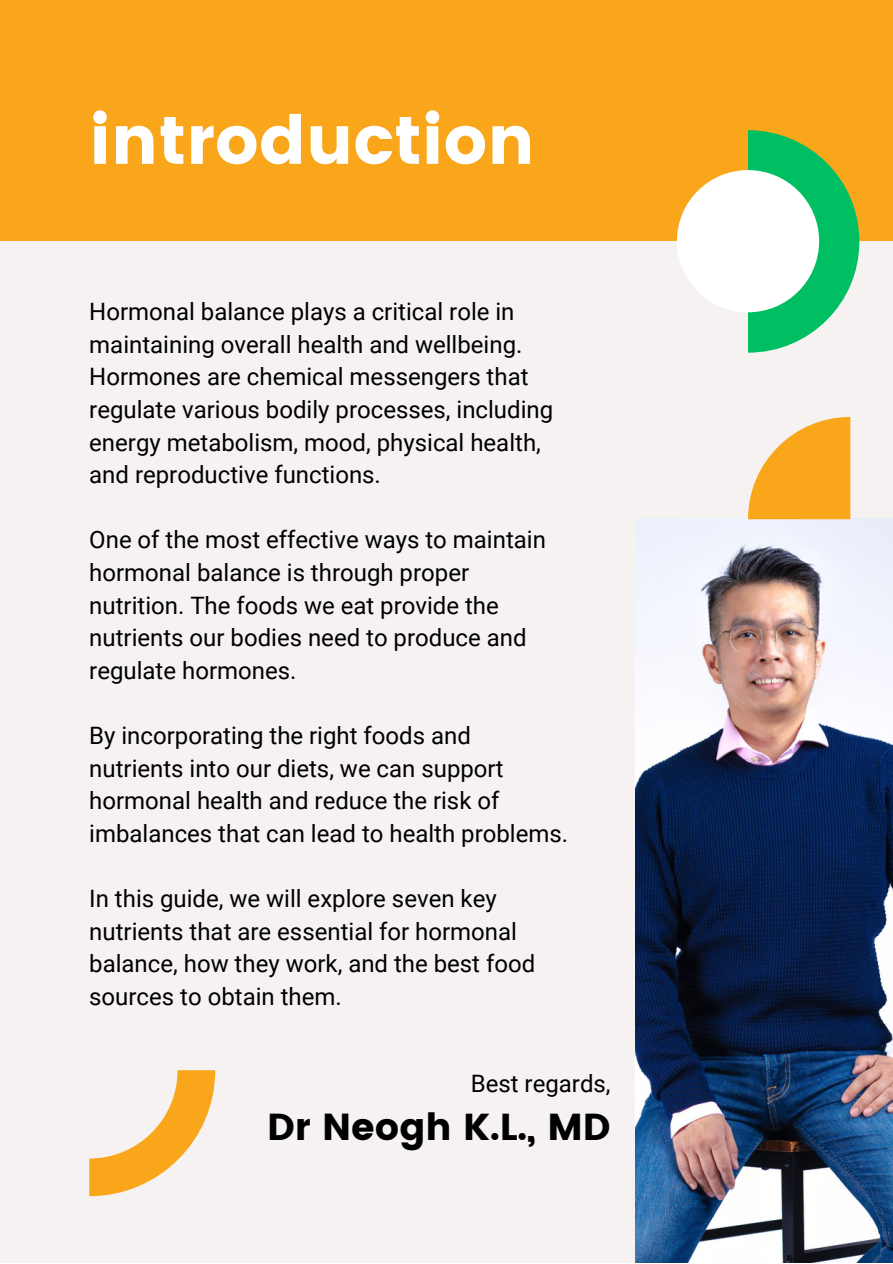
<style>
.page{position:relative;width:893px;height:1264px;background:#fff}
.page>*{position:absolute;margin:0;border:0;box-sizing:border-box;transform-origin:0 0}
.t1{font:67.5px "Poppins";color:#fff}
.t2{font:37.5px "Poppins";color:#000}
.t3{font:24px/32.5px "Roboto";color:#000}
</style>
<div class="page">
<div style="left:0;top:0;width:892px;height:1262px;background:#f6f2f2"></div>
<img style="left:635px;top:519px;width:257px;height:743px">
<div style="left:0;top:0;width:892px;height:241px;background:#faa61a"></div>
<svg style="left:748px;top:130px;width:111px;height:223px"></svg>
<div style="left:676px;top:170px;width:143px;height:142px;background:#fff;border-radius:50%"></div>
<svg style="left:89px;top:1070px;width:126px;height:126px"></svg>
<svg style="left:748px;top:417px;width:102px;height:102px"></svg>
<h1 class="t1" style="left:89px;top:101px;width:447px">introduction</h1>
<p class="t3" style="left:89px;top:295px;width:465px">Hormonal balance plays a critical role in maintaining overall health and wellbeing.<br>Hormones are chemical messengers that regulate various bodily processes, including energy metabolism, mood, physical health, and reproductive functions.</p>
<p class="t3" style="left:89px;top:524px;width:458px">One of the most effective ways to maintain hormonal balance is through proper nutrition. The foods we eat provide the nutrients our bodies need to produce and regulate hormones.</p>
<p class="t3" style="left:89px;top:719px;width:480px">By incorporating the right foods and nutrients into our diets, we can support hormonal health and reduce the risk of imbalances that can lead to health problems.</p>
<p class="t3" style="left:89px;top:882px;width:447px">In this guide, we will explore seven key nutrients that are essential for hormonal balance, how they work, and the best food sources to obtain them.</p>
<p class="t3" style="left:471px;top:1067px;width:141px">Best regards,</p>
<h2 class="t2" style="left:267px;top:1105px;width:345px">Dr Neogh K.L., MD</h2>
</div>
